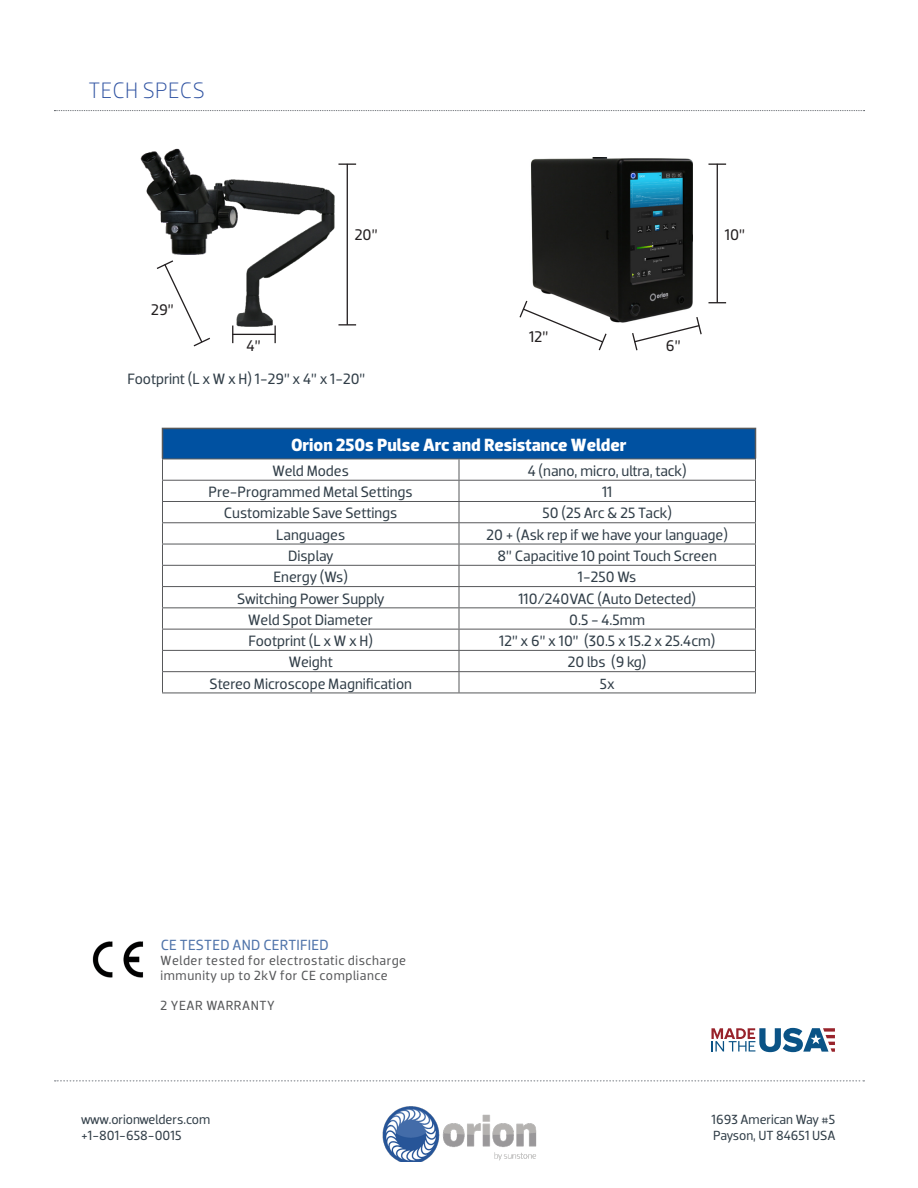
<style>
.page{position:relative;width:918px;height:1188px;background:#fff}
.page>*{position:absolute;margin:0;border:0;box-sizing:border-box;transform-origin:0 0}
.t1{font:300 22.8px "Dobra";letter-spacing:.015em;color:#2d51a1}
.Tables{font:700 18px "Dobra";color:#fff}
.t2{font:15.6px "Dobra";color:#231f20}
.Tables-2{font:15.3px "Dobra";color:#313e48}
.t3{font:15px "Dobra";letter-spacing:.015em;color:#5175ab}
.Tables-3{font:15px "Dobra";color:#313e48}
.t4{font:13.5px/15px "Dobra";letter-spacing:.04em;color:#57585a}
.t5{font:13.5px "Dobra";color:#313e48}
</style>
<div class="page">
<img style="left:92px;top:941px;width:52px;height:37px">
<svg style="left:54px;top:110px;width:811px;height:1px"></svg>
<img style="left:382px;top:1106px;width:155px;height:56px">
<svg style="left:55px;top:1080px;width:809px;height:2px"></svg>
<svg style="left:711px;top:1028px;width:124px;height:24px"></svg>
<img style="left:531px;top:158px;width:162px;height:165px">
<hr style="left:717px;top:164px;width:1px;height:139px;background:#231f20">
<svg style="left:708px;top:164px;width:18px;height:1px"></svg>
<svg style="left:708px;top:302px;width:18px;height:1px"></svg>
<svg style="left:631px;top:316px;width:71px;height:35px"></svg>
<svg style="left:519px;top:299px;width:89px;height:52px"></svg>
<div style="left:162px;top:428px;width:594px;height:31px;background:#0051a1"></div>
<svg style="left:163px;top:460px;width:592px;height:233px"></svg>
<hr style="left:162px;top:459px;width:297px;height:1px;background:#57585a">
<hr style="left:459px;top:459px;width:297px;height:1px;background:#57585a">
<hr style="left:162px;top:480px;width:297px;height:1px;background:#57585a">
<hr style="left:459px;top:480px;width:297px;height:1px;background:#57585a">
<hr style="left:162px;top:501px;width:297px;height:1px;background:#57585a">
<hr style="left:459px;top:501px;width:297px;height:1px;background:#57585a">
<hr style="left:162px;top:522px;width:297px;height:1px;background:#57585a">
<hr style="left:459px;top:522px;width:297px;height:1px;background:#57585a">
<hr style="left:162px;top:544px;width:297px;height:1px;background:#57585a">
<hr style="left:459px;top:544px;width:297px;height:1px;background:#57585a">
<hr style="left:162px;top:565px;width:297px;height:1px;background:#57585a">
<hr style="left:459px;top:565px;width:297px;height:1px;background:#57585a">
<hr style="left:162px;top:586px;width:297px;height:1px;background:#57585a">
<hr style="left:459px;top:586px;width:297px;height:1px;background:#57585a">
<hr style="left:162px;top:607px;width:297px;height:1px;background:#57585a">
<hr style="left:459px;top:607px;width:297px;height:1px;background:#57585a">
<hr style="left:162px;top:629px;width:297px;height:1px;background:#57585a">
<hr style="left:459px;top:629px;width:297px;height:1px;background:#57585a">
<hr style="left:162px;top:650px;width:297px;height:1px;background:#57585a">
<hr style="left:459px;top:650px;width:297px;height:1px;background:#57585a">
<hr style="left:162px;top:671px;width:297px;height:1px;background:#57585a">
<svg style="left:162px;top:459px;width:1px;height:234px"></svg>
<hr style="left:459px;top:671px;width:297px;height:1px;background:#57585a">
<svg style="left:459px;top:459px;width:1px;height:234px"></svg>
<svg style="left:755px;top:459px;width:1px;height:234px"></svg>
<hr style="left:162px;top:693px;width:297px;height:1px;background:#57585a">
<hr style="left:459px;top:693px;width:297px;height:1px;background:#57585a">
<hr style="left:162px;top:428px;width:297px;height:1px;background:#57585a">
<hr style="left:459px;top:428px;width:297px;height:1px;background:#57585a">
<hr style="left:162px;top:429px;width:1px;height:30px;background:#57585a">
<hr style="left:755px;top:429px;width:1px;height:30px;background:#57585a">
<hr style="left:347px;top:164px;width:1px;height:161px;background:#231f20">
<svg style="left:338px;top:164px;width:18px;height:1px"></svg>
<svg style="left:338px;top:324px;width:18px;height:2px"></svg>
<hr style="left:232px;top:334px;width:44px;height:1px;background:#231f20">
<svg style="left:275px;top:331px;width:1px;height:12px"></svg>
<svg style="left:193px;top:331px;width:17px;height:16px"></svg>
<img style="left:140px;top:148px;width:195px;height:183px">
<p class="t1" style="left:89px;top:77px;width:118px">TECH SPECS</p>
<p class="t2" style="left:151px;top:301px;width:24px">29”</p>
<p class="t2" style="left:246px;top:337px;width:16px">4”</p>
<p class="t2" style="left:355px;top:226px;width:24px">20”</p>
<p class="Tables-2" style="left:127px;top:370px;width:240px">Footprint (L x W x H) 1-29” x 4” x 1-20”</p>
<p class="t2" style="left:529px;top:328px;width:21px">12”</p>
<p class="t2" style="left:666px;top:337px;width:16px">6”</p>
<p class="t2" style="left:725px;top:226px;width:22px">10”</p>
<p class="Tables" style="left:291px;top:434px;width:337px">Orion 250s Pulse Arc and Resistance Welder</p>
<p class="Tables-2" style="left:272px;top:462px;width:78px">Weld Modes</p>
<p class="Tables-2" style="left:528px;top:462px;width:160px">4 (nano, micro, ultra, tack)</p>
<p class="Tables-2" style="left:209px;top:483px;width:206px">Pre-Programmed Metal Settings</p>
<p class="Tables-2" style="left:602px;top:483px;width:12px">11</p>
<p class="Tables-2" style="left:224px;top:504px;width:175px">Customizable Save Settings</p>
<p class="Tables-2" style="left:543px;top:504px;width:131px">50 (25 Arc &amp; 25 Tack)</p>
<p class="Tables-2" style="left:276px;top:526px;width:71px">Languages</p>
<p class="Tables-2" style="left:486px;top:526px;width:243px">20 + (Ask rep if we have your language)</p>
<p class="Tables-2" style="left:288px;top:547px;width:47px">Display</p>
<p class="Tables-2" style="left:498px;top:547px;width:221px">8” Capacitive 10 point Touch Screen</p>
<p class="Tables-2" style="left:274px;top:568px;width:76px">Energy (Ws)</p>
<p class="Tables-2" style="left:578px;top:568px;width:60px">1-250 Ws</p>
<p class="Tables-2" style="left:237px;top:589px;width:149px">Switching Power Supply</p>
<p class="Tables-2" style="left:518px;top:589px;width:179px">110/240VAC (Auto Detected)</p>
<p class="Tables-2" style="left:248px;top:611px;width:126px">Weld Spot Diameter</p>
<p class="Tables-2" style="left:569px;top:611px;width:78px">0.5 - 4.5mm</p>
<p class="Tables-2" style="left:248px;top:632px;width:126px">Footprint (L x W x H)</p>
<p class="Tables-2" style="left:499px;top:632px;width:218px">12” x 6” x 10” (30.5 x 15.2 x 25.4cm)</p>
<p class="Tables-2" style="left:289px;top:653px;width:46px">Weight</p>
<p class="Tables-2" style="left:568px;top:653px;width:80px">20 lbs (9 kg)</p>
<p class="Tables-2" style="left:209px;top:674px;width:204px">Stereo Microscope Magnification</p>
<p class="Tables-3" style="left:600px;top:675px;width:16px">5x</p>
<p class="t3" style="left:161px;top:936px;width:170px">CE TESTED AND CERTIFIED</p>
<p class="t4" style="left:161px;top:953px;width:247px">Welder tested for electrostatic discharge immunity up to 2kV for CE compliance</p>
<p class="t4" style="left:161px;top:998px;width:116px">2 YEAR WARRANTY</p>
<p class="t5" style="left:81px;top:1112px;width:131px">www.orionwelders.com</p>
<p class="t5" style="left:81px;top:1128px;width:102px">+1-801-658-0015</p>
<p class="t5" style="left:712px;top:1112px;width:125px">1693 American Way #5</p>
<p class="t5" style="left:713px;top:1128px;width:124px">Payson, UT 84651 USA</p>
</div>
